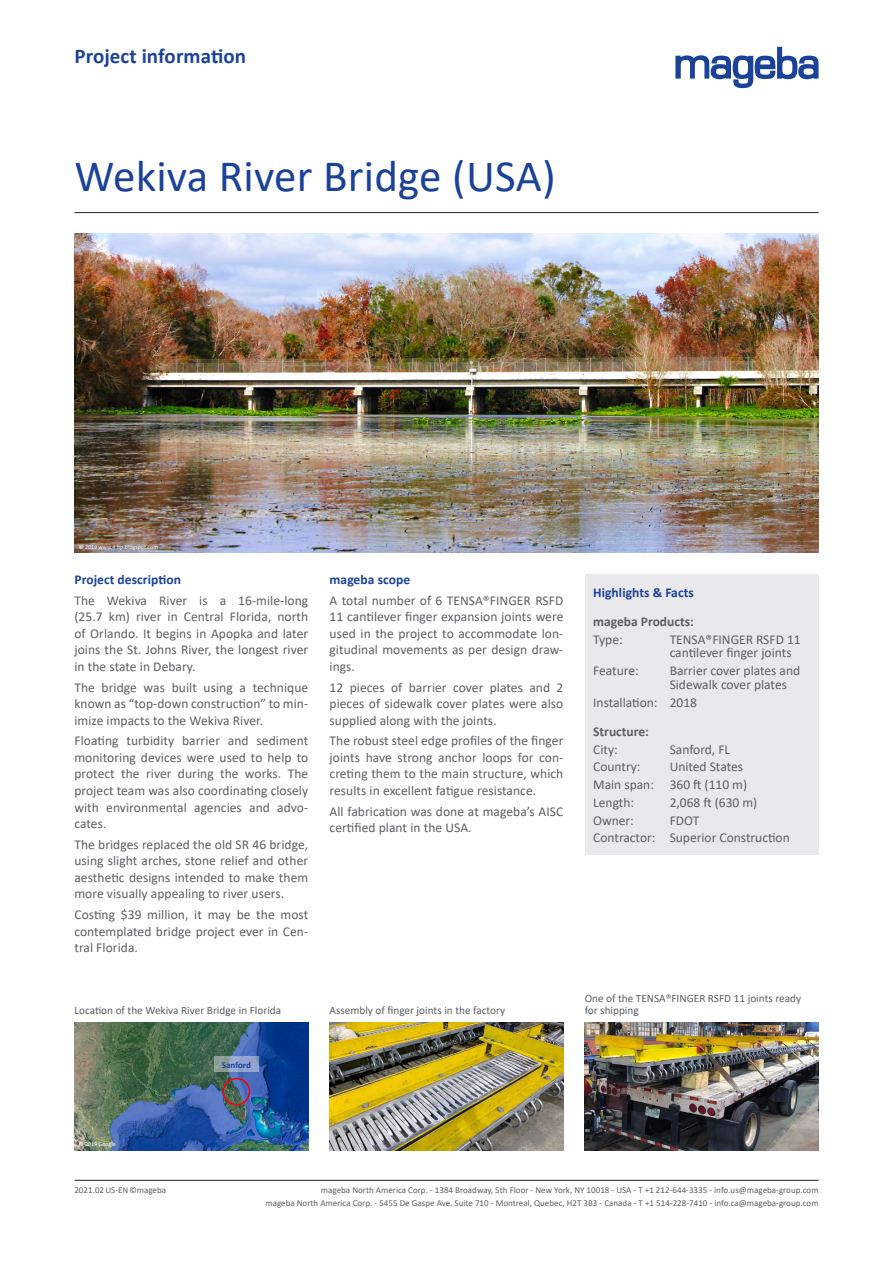
<style>
.page{position:relative;width:893px;height:1263px;background:#fff}
.page>*{position:absolute;margin:0;border:0;box-sizing:border-box;transform-origin:0 0}
.Header_top_Frontp{font:45px "Calibri";letter-spacing:.005em;color:#1b4299}
.t1{font:700 21px "Calibri";letter-spacing:.005em;color:#1b4299}
.Fliesstext{font:13.5px/16.5px "Calibri";letter-spacing:.005em;color:#5d5f63;text-align:justify}
.Aufzählung_Highlight{font:13.5px/13.5px "Calibri";color:#5d5f63}
.Title_Inhalt{font:700 13.5px "Calibri";letter-spacing:.005em;color:#1b4299}
.Highlight-Box_Aufzäh{font:700 13.5px "Calibri";color:#5d5f63}
.Bildbeschreibung{font:11.25px "Calibri";color:#5d5f63}
.t2{font:9px "Calibri";color:#5d5f63}
.t3{font:700 9px "Calibri";letter-spacing:-.005em;color:#1b4299}
.t4{font:6px "Calibri";color:#fff}
</style>
<div class="page">
<hr style="left:74px;top:1180px;width:745px;height:1px;background:#231f20">
<hr style="left:74px;top:212px;width:745px;height:1px;background:#231f20">
<img style="left:330px;top:1023px;width:233px;height:127px">
<img style="left:585px;top:1023px;width:234px;height:127px">
<img style="left:74px;top:234px;width:745px;height:319px">
<img style="left:74px;top:1023px;width:234px;height:127px">
<div style="left:223px;top:1078px;width:27px;height:27px;border:2px solid #f00;border-radius:50%"></div>
<div style="left:585px;top:574px;width:234px;height:281px;background:#e9e9eb"></div>
<svg style="left:214px;top:1057px;width:45px;height:15px"></svg>
<svg style="left:675px;top:47px;width:144px;height:41px"></svg>
<p class="t1" style="left:74px;top:41px;width:173px">Project information</p>
<p class="Header_top_Frontp" style="left:74px;top:145px;width:483px">Wekiva River Bridge (USA)</p>
<p class="t4" style="left:79px;top:542px;width:81px">© 2019 www.4.bp.blogspot.com</p>
<p class="Title_Inhalt" style="left:74px;top:570px;width:108px">Project description</p>
<p class="Fliesstext" style="left:74px;top:592px;width:235px">The Wekiva River is a 16-mile-long (25.7 km) river in Central Florida, north of Orlando. It begins in Apopka and later joins the St. Johns River, the longest river in the state in Debary.</p>
<p class="Fliesstext" style="left:74px;top:679px;width:235px">The bridge was built using a technique known as “top-down construction” to min&shy;imize impacts to the Wekiva River.</p>
<p class="Fliesstext" style="left:74px;top:732px;width:235px">Floating turbidity barrier and sediment monitoring devices were used to help to protect the river during the works. The project team was also coordinating closely with environmental agencies and advo&shy;cates.</p>
<p class="Fliesstext" style="left:74px;top:836px;width:235px">The bridges replaced the old SR 46 bridge, using slight arches, stone relief and other aesthetic designs intended to make them more visually appealing to river users.</p>
<p class="Fliesstext" style="left:74px;top:906px;width:235px">Costing $39 million, it may be the most contemplated bridge project ever in Cen&shy;tral Florida.</p>
<p class="Bildbeschreibung" style="left:74px;top:1003px;width:208px">Location of the Wekiva River Bridge in Florida</p>
<p class="t3" style="left:222px;top:1058px;width:30px">Sanford</p>
<p class="Title_Inhalt" style="left:330px;top:570px;width:82px">mageba scope</p>
<p class="Fliesstext" style="left:330px;top:592px;width:235px">A total number of 6 TENSA®FINGER RSFD 11 cantilever finger expansion joints were used in the project to accommodate lon&shy;gitudinal movements as per design draw&shy;ings.</p>
<p class="Fliesstext" style="left:330px;top:679px;width:235px">12 pieces of barrier cover plates and 2 pieces of sidewalk cover plates were also supplied along with the joints.</p>
<p class="Fliesstext" style="left:330px;top:732px;width:235px">The robust steel edge profiles of the finger joints have strong anchor loops for con&shy;creting them to the main structure, which results in excellent fatigue resistance.</p>
<p class="Fliesstext" style="left:330px;top:803px;width:235px">All fabrication was done at mageba’s AISC certified plant in the USA.</p>
<p class="Title_Inhalt" style="left:593px;top:583px;width:102px">Highlights &amp; Facts</p>
<p class="Highlight-Box_Aufzäh" style="left:593px;top:612px;width:102px">mageba Products:</p>
<p class="Aufzählung_Highlight" style="left:593px;top:632px;width:31px">Type:</p>
<p class="Aufzählung_Highlight" style="left:670px;top:632px;width:133px">TENSA®FINGER RSFD 11 cantilever finger joints</p>
<p class="Aufzählung_Highlight" style="left:593px;top:664px;width:47px">Feature:</p>
<p class="Aufzählung_Highlight" style="left:670px;top:664px;width:132px">Barrier cover plates and<br>Sidewalk cover plates</p>
<p class="Aufzählung_Highlight" style="left:593px;top:695px;width:105px">Installation: 2018</p>
<p class="Highlight-Box_Aufzäh" style="left:593px;top:722px;width:57px">Structure:</p>
<p class="Aufzählung_Highlight" style="left:593px;top:742px;width:26px">City:</p>
<p class="Aufzählung_Highlight" style="left:670px;top:742px;width:62px">Sanford, FL</p>
<p class="Aufzählung_Highlight" style="left:593px;top:760px;width:49px">Country:</p>
<p class="Aufzählung_Highlight" style="left:670px;top:760px;width:75px">United States</p>
<p class="Aufzählung_Highlight" style="left:593px;top:777px;width:155px">Main span: 360 ft (110 m)</p>
<p class="Aufzählung_Highlight" style="left:593px;top:795px;width:42px">Length:</p>
<p class="Aufzählung_Highlight" style="left:670px;top:795px;width:89px">2,068 ft (630 m)</p>
<p class="Aufzählung_Highlight" style="left:593px;top:813px;width:42px">Owner:</p>
<p class="Aufzählung_Highlight" style="left:670px;top:813px;width:31px">FDOT</p>
<p class="Aufzählung_Highlight" style="left:593px;top:831px;width:198px">Contractor: Superior Construction</p>
<p class="Bildbeschreibung" style="left:585px;top:991px;width:218px">One of the TENSA®FINGER RSFD 11 joints ready</p>
<p class="Bildbeschreibung" style="left:330px;top:1003px;width:177px">Assembly of finger joints in the factory</p>
<p class="Bildbeschreibung" style="left:585px;top:1003px;width:56px">for shipping</p>
<p class="t4" style="left:79px;top:1140px;width:39px">© 2019 Google</p>
<p class="t4" style="left:94px;top:1140px;width:5px">2</p>
<p class="t2" style="left:74px;top:1184px;width:93px">2021.02 US-EN ©mageba</p>
<p class="t2" style="left:321px;top:1184px;width:499px">mageba North America Corp. - 1384 Broadway, 5th Floor - New York, NY 10018 - USA - T +1 212-644-3335 - info.us@mageba-group.com</p>
<p class="t2" style="left:265px;top:1196px;width:554px">mageba North America Corp. - 5455 De Gaspe Ave. Suite 710 - Montreal, Quebec, H2T 3B3 - Canada - T +1 514-228-7410 - info.ca@mageba-group.com</p>
</div>
